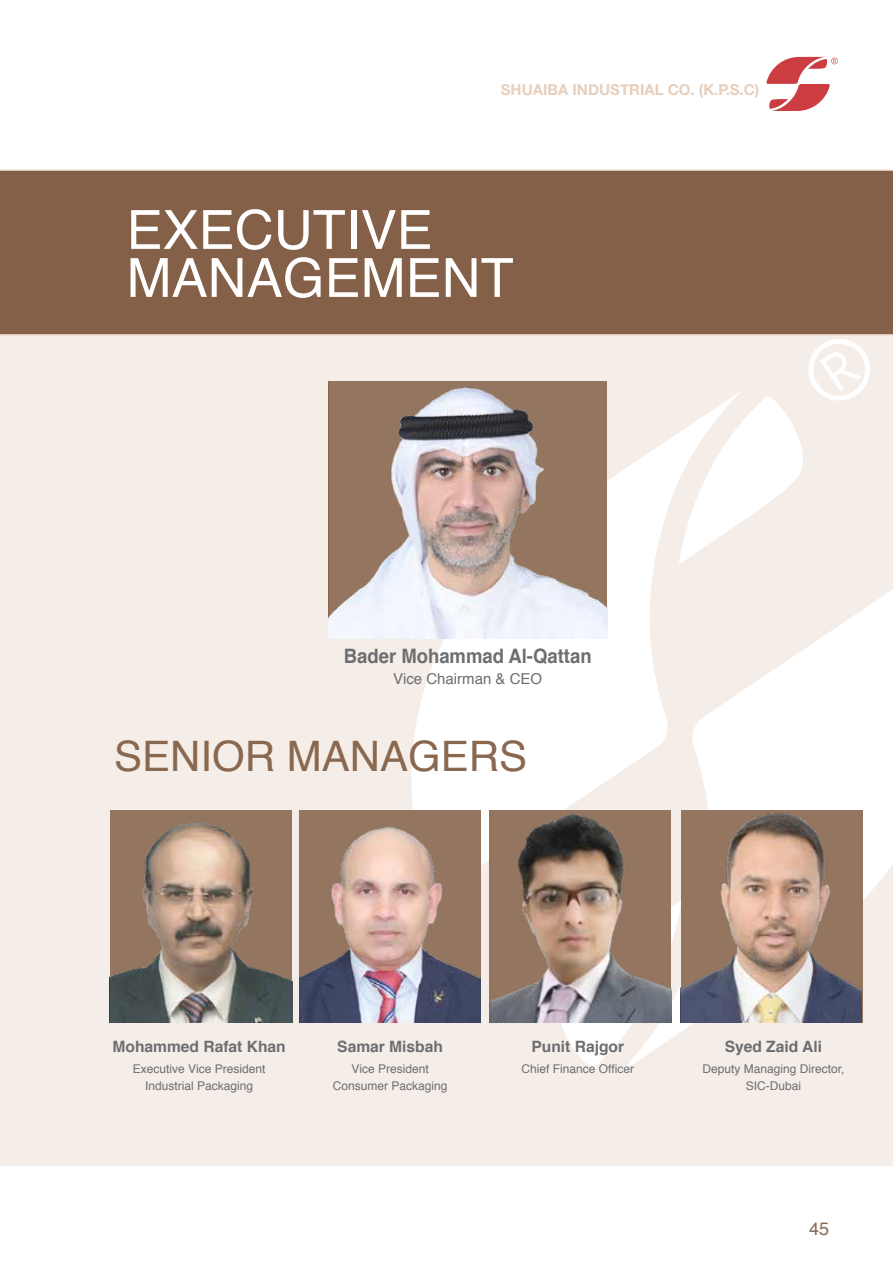
<style>
.page{position:relative;width:893px;height:1263px;background:#fff}
.page>*{position:absolute;margin:0;border:0;box-sizing:border-box;transform-origin:0 0}
.t1{font:54px/48px "Helvetica";color:#fff}
.t2{font:42px "Helvetica";color:#89684f}
.t3{font:700 19.8px "Helvetica";color:#6d6e71;scale:.93 1}
.t4{font:18px "Helvetica";color:#89684f}
.t5{font:700 15.6px "Helvetica";color:#6d6e71}
.t6{font:700 15px "Helvetica Neue";color:#e6cfbd}
.t7{font:15px "Helvetica";color:#6d6e71}
.t8{font:12px/17.5px "Helvetica";color:#6d6e71;text-align:center}
</style>
<div class="page">
<div style="left:0;top:170px;width:893px;height:995px;background:#f5ede7"></div>
<div style="left:0;top:169px;width:893px;height:167px;background:#836047"></div>
<svg style="left:766px;top:57px;width:72px;height:54px"></svg>
<svg style="left:411px;top:433px;width:268px;height:459px;background:#fdfcfb"></svg>
<svg style="left:561px;top:1023px;width:58px;height:45px"></svg>
<svg style="left:619px;top:572px;width:274px;height:500px"></svg>
<svg style="left:679px;top:334px;width:195px;height:230px"></svg>
<svg style="left:110px;top:810px;width:182px;height:213px;background:#937f70"></svg>
<svg style="left:681px;top:810px;width:182px;height:213px;background:#a0887b"></svg>
<svg style="left:329px;top:381px;width:278px;height:258px;background:#b3a098"></svg>
<img style="left:299px;top:810px;width:182px;height:213px">
<svg style="left:490px;top:810px;width:182px;height:213px;background:#907b6e"></svg>
<p class="t6" style="left:501px;top:78px;width:260px">SHUAIBA INDUSTRIAL CO. (K.P.S.C)</p>
<h1 class="t1" style="left:127px;top:208px;width:389px">EXECUTIVE<br>MANAGEMENT</h1>
<h3 class="t3" style="left:344px;top:640px;width:268px">Bader Mohammad Al-Qattan</h3>
<p class="t7" style="left:393px;top:668px;width:150px">Vice Chairman &amp; CEO</p>
<h2 class="t2" style="left:114px;top:724px;width:415px">SENIOR MANAGERS</h2>
<h3 class="t5" style="left:112px;top:1034px;width:175px">Mohammed Rafat Khan</h3>
<p class="t8" style="left:133px;top:1060px;width:134px">Executive Vice President<br>Industrial Packaging</p>
<h3 class="t5" style="left:337px;top:1034px;width:107px">Samar Misbah</h3>
<p class="t8" style="left:333px;top:1060px;width:116px">Vice President<br>Consumer Packaging</p>
<h3 class="t5" style="left:531px;top:1034px;width:94px">Punit Rajgor</h3>
<p class="t8" style="left:521px;top:1060px;width:114px">Chief Finance Officer</p>
<h3 class="t5" style="left:725px;top:1034px;width:99px">Syed Zaid Ali</h3>
<p class="t8" style="left:702px;top:1060px;width:144px">Deputy Managing Director,<br>SIC-Dubai</p>
<h3 class="t4" style="left:809px;top:1214px;width:22px">45</h3>
</div>
